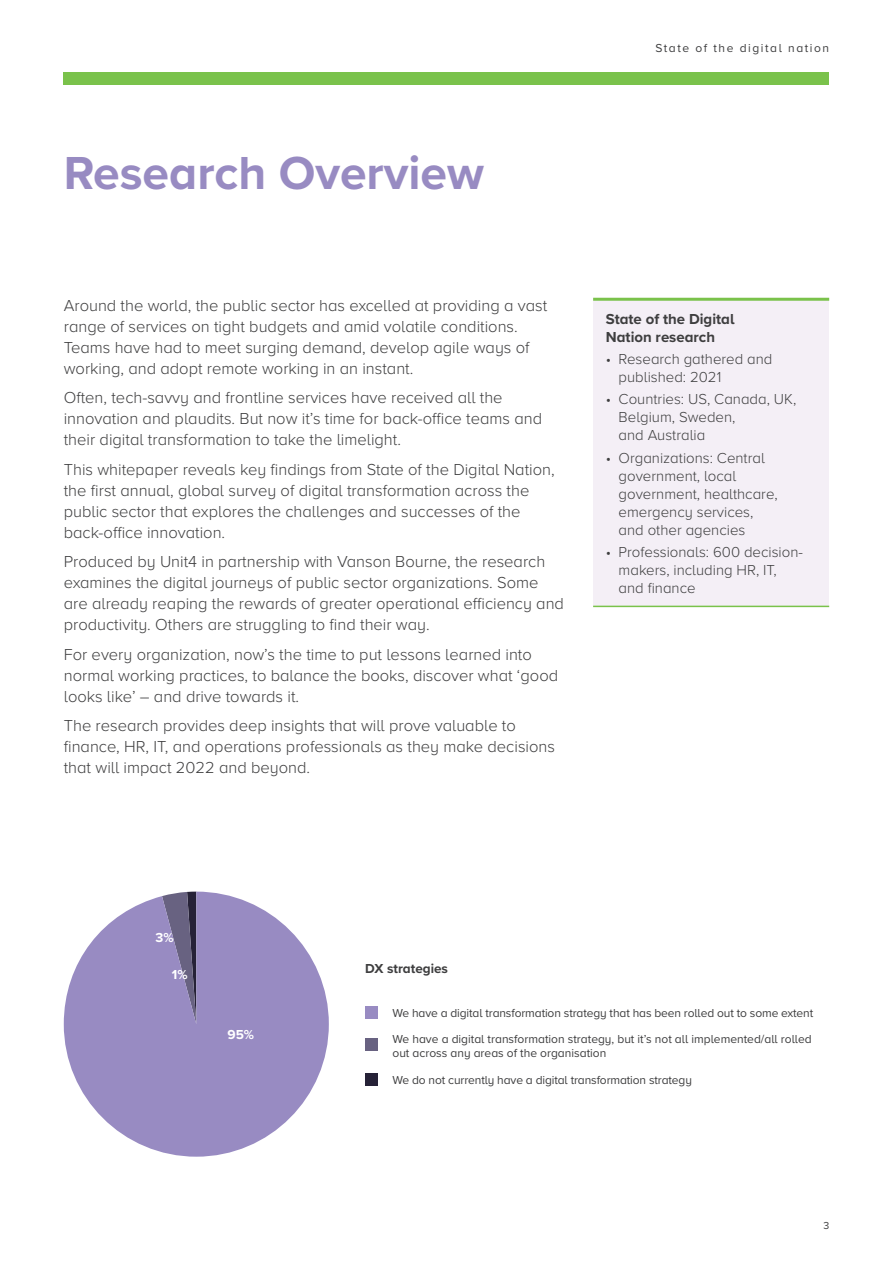
<style>
.page{position:relative;width:893px;height:1263px;background:#fff}
.page>*{position:absolute;margin:0;border:0;box-sizing:border-box;transform-origin:0 0}
.t1{font:700 48px "Proxima Nova A";color:#988bc2}
.t2{font:300 16.5px/21px "Proxima Nova A";color:#3e3e3f}
.t3{font:300 15px/18px "Proxima Nova A";color:#3e3e3f}
.t4{font:700 15px/18px "Proxima Nova A";color:#3e3e3f}
.t5{font:700 13.5px "Proxima Nova A";color:#3e3e3f}
.t6{font:700 13.5px "Proxima Nova A";color:#fff}
.t7{font:12px/25.5px "Proxima Nova A";color:#3e3e3f}
.t8{font:12px "Proxima Nova A";letter-spacing:.13em;color:#3e3e3f}
.t9{font:10.5px "Proxima Nova A";color:#3e3e3f}
</style>
<div class="page">
<div style="left:64px;top:72px;width:765px;height:13px;background:#7ac24b"></div>
<div style="left:593px;top:299px;width:235px;height:307px;background:#f4eff6"></div>
<hr style="left:593px;top:298px;width:236px;height:3px;background:#7ac24b">
<hr style="left:593px;top:606px;width:236px;height:1px;background:#7ac24b">
<svg style="left:64px;top:891px;width:265px;height:266px;fill:#988bc2"></svg>
<div style="left:365px;top:1006px;width:13px;height:13px;background:#988bc2"></div>
<div style="left:365px;top:1038px;width:13px;height:13px;background:#686281"></div>
<div style="left:365px;top:1073px;width:13px;height:13px;background:#262237"></div>
<h1 class="t1" style="left:64px;top:137px;width:422px">Research Overview</h1>
<p class="t8" style="left:655px;top:39px;width:175px">State of the digital nation</p>
<p class="t2" style="left:64px;top:294px;width:485px">Around the world, the public sector has excelled at providing a vast range of services on tight budgets and amid volatile conditions.<br>Teams have had to meet surging demand, develop agile ways of working, and adopt remote working in an instant.</p>
<p class="t2" style="left:64px;top:386px;width:480px">Often, tech-savvy and frontline services have received all the innovation and plaudits. But now it’s time for back-office teams and their digital transformation to take the limelight.</p>
<p class="t2" style="left:64px;top:458px;width:492px">This whitepaper reveals key findings from State of the Digital Nation, the first annual, global survey of digital transformation across the public sector that explores the challenges and successes of the back-office innovation.</p>
<p class="t2" style="left:64px;top:550px;width:502px">Produced by Unit4 in partnership with Vanson Bourne, the research examines the digital journeys of public sector organizations. Some are already reaping the rewards of greater operational efficiency and productivity. Others are struggling to find their way.</p>
<p class="t2" style="left:64px;top:643px;width:496px">For every organization, now’s the time to put lessons learned into normal working practices, to balance the books, discover what ‘good looks like’ – and drive towards it.</p>
<p class="t2" style="left:64px;top:714px;width:493px">The research provides deep insights that will prove valuable to finance, HR, IT, and operations professionals as they make decisions that will impact 2022 and beyond.</p>
<p class="t4" style="left:606px;top:309px;width:130px">State of the Digital<br>Nation research</p>
<p class="t3" style="left:619px;top:349px;width:155px;text-indent:-13px">• Research gathered and published: 2021</p>
<p class="t3" style="left:619px;top:389px;width:179px;text-indent:-13px">• Countries: US, Canada, UK,<br>Belgium, Sweden,<br>and Australia</p>
<p class="t3" style="left:619px;top:448px;width:161px;text-indent:-13px">• Organizations: Central government, local government, healthcare, emergency services, and other agencies</p>
<p class="t3" style="left:619px;top:542px;width:186px;text-indent:-13px">• Professionals: 600 decision&shy;makers, including HR, IT, and finance</p>
<p class="t6" style="left:156px;top:927px;width:20px">3%</p>
<p class="t6" style="left:172px;top:964px;width:17px">1%</p>
<p class="t6" style="left:227px;top:1024px;width:28px">95%</p>
<p class="t5" style="left:365px;top:959px;width:84px">DX strategies</p>
<p class="t7" style="left:392px;top:1000px;width:422px">We have a digital transformation strategy that has been rolled out to some extent<br>We have a digital transformation strategy, but it’s not all implemented/all rolled</p>
<p class="t7" style="left:392px;top:1040px;width:215px">out across any areas of the organisation</p>
<p class="t7" style="left:392px;top:1067px;width:301px">We do not currently have a digital transformation strategy</p>
<p class="t9" style="left:823px;top:1217px;width:7px">3</p>
</div>
